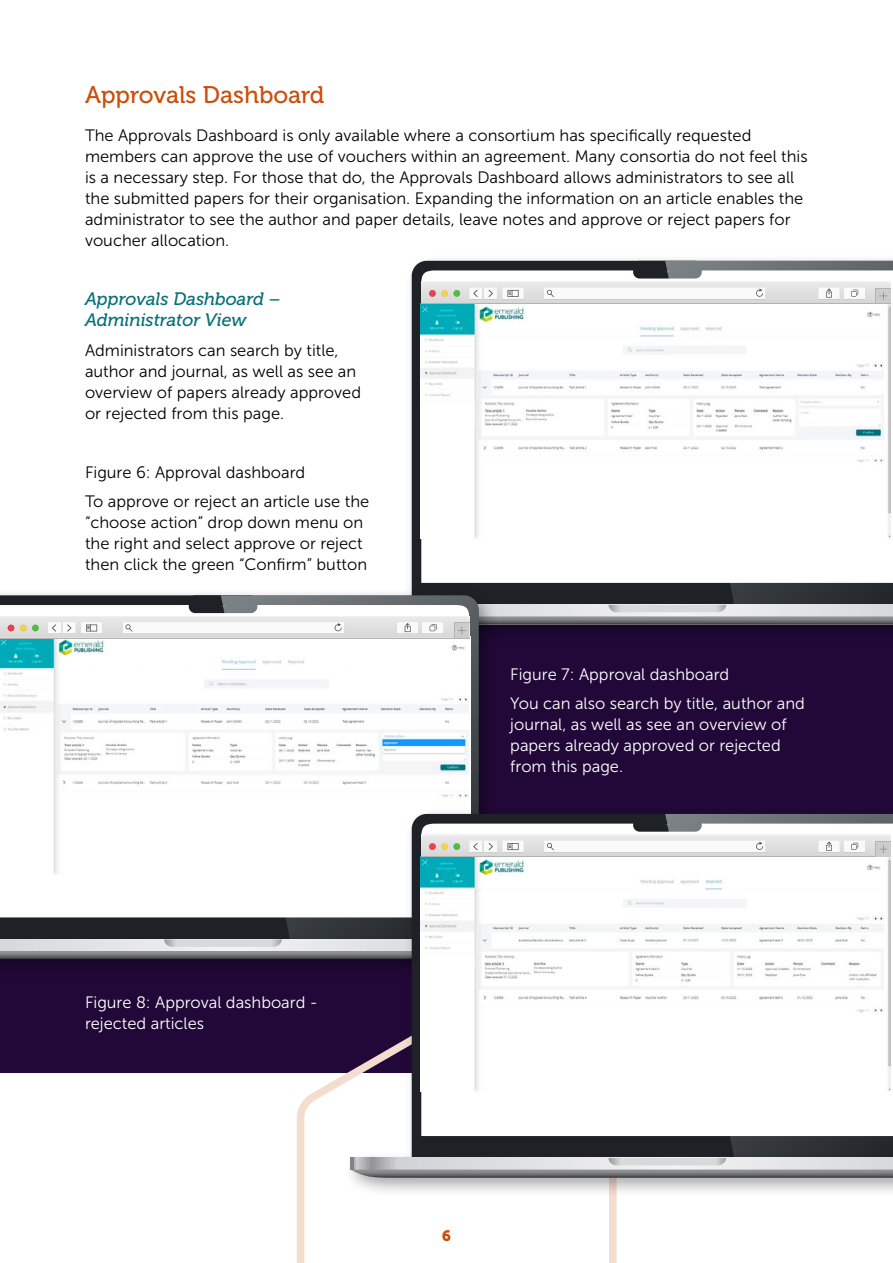
<style>
.page{position:relative;width:893px;height:1263px;background:#fff}
.page>*{position:absolute;margin:0;border:0;box-sizing:border-box;transform-origin:0 0}
.t1{font:24px "Museo 500";color:#ca4f0c}
.t2{font:italic 18px/21px "Museo 500";color:#077078}
.t3{font:16.5px/21px "Museo Sans 300";color:#000}
.t4{font:16.5px/21px "Museo Sans 300";color:#fff}
.t5{font:15px "Museo Sans 900";color:#ca4f0c}
</style>
<div class="page">
<div style="left:0;top:625px;width:893px;height:448px;background:#220838"></div>
<svg style="left:297px;top:1075px;width:320px;height:188px"></svg>
<div style="left:412px;top:261px;width:253px;height:341px;background:#1e2226"></div>
<svg style="left:421px;top:270px;width:244px;height:313px"></svg>
<div style="left:633px;top:261px;width:69px;height:18px;background:#1e2226;border-radius:6px"></div>
<svg style="left:665px;top:261px;width:228px;height:341px"></svg>
<img style="left:421px;top:304px;width:469px;height:235px">
<svg style="left:421px;top:282px;width:470px;height:22px"></svg>
<div style="left:0;top:588px;width:559px;height:391px;background:#000;opacity:.35"></div>
<div style="left:0;top:656px;width:221px;height:261px;background:#fff"></div>
<svg style="left:0;top:918px;width:343px;height:41px"></svg>
<div style="left:189px;top:595px;width:68px;height:18px;background:#1e2226;border-radius:6px"></div>
<svg style="left:221px;top:595px;width:258px;height:346px"></svg>
<img style="left:1px;top:656px;width:469px;height:219px">
<svg style="left:0;top:602px;width:893px;height:54px"></svg>
<div style="left:343px;top:806px;width:550px;height:392px;background:#000;opacity:.35"></div>
<svg style="left:412px;top:814px;width:253px;height:344px;fill:#1e2226"></svg>
<svg style="left:421px;top:824px;width:244px;height:312px"></svg>
<svg style="left:351px;top:1158px;width:542px;height:20px"></svg>
<div style="left:633px;top:814px;width:69px;height:18px;background:#1e2226;border-radius:6px"></div>
<svg style="left:665px;top:814px;width:228px;height:346px"></svg>
<img style="left:421px;top:857px;width:469px;height:235px">
<svg style="left:421px;top:835px;width:470px;height:22px"></svg>
<h2 class="t1" style="left:85px;top:82px;width:241px">Approvals Dashboard</h2>
<p class="t3" style="left:85px;top:125px;width:724px">The Approvals Dashboard is only available where a consortium has specifically requested members can approve the use of vouchers within an agreement. Many consortia do not feel this is a necessary step. For those that do, the Approvals Dashboard allows administrators to see all the submitted papers for their organisation. Expanding the information on an article enables the administrator to see the author and paper details, leave notes and approve or reject papers for voucher allocation.</p>
<h3 class="t2" style="left:85px;top:288px;width:197px">Approvals Dashboard –<br>Administrator View</h3>
<p class="t3" style="left:85px;top:340px;width:277px">Administrators can search by title, author and journal, as well as see an overview of papers already approved or rejected from this page.</p>
<p class="t3" style="left:85px;top:462px;width:222px">Figure 6: Approval dashboard</p>
<p class="t3" style="left:85px;top:491px;width:286px">To approve or reject an article use the “choose action” drop down menu on the right and select approve or reject then click the green “Confirm” button</p>
<p class="t4" style="left:510px;top:664px;width:221px">Figure 7: Approval dashboard</p>
<p class="t4" style="left:510px;top:693px;width:296px">You can also search by title, author and journal, as well as see an overview of papers already approved or rejected from this page.</p>
<p class="t4" style="left:85px;top:992px;width:234px">Figure 8: Approval dashboard - rejected articles</p>
<p class="t5" style="left:442px;top:1227px;width:11px">6</p>
</div>
